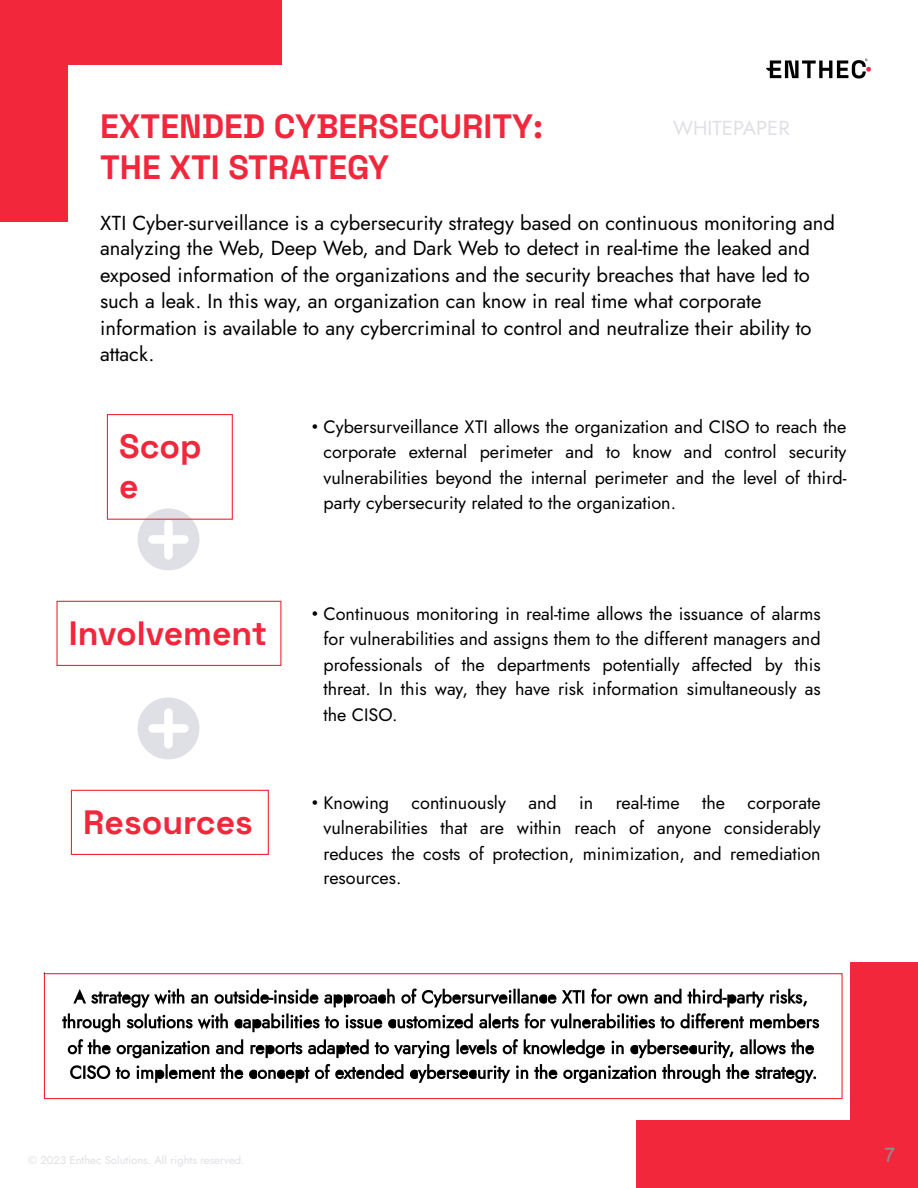
<style>
.page{position:relative;width:918px;height:1188px;background:#fff}
.page>*{position:absolute;margin:0;border:0;box-sizing:border-box;transform-origin:0 0}
.t1{font:700 33.75px/40.5px "Space Grotesk";color:#f2273b}
.t2{font:20.25px/26.4px "Jost";color:#000}
.t3{font:20.25px "Jost";color:#dfe0e5}
.t4{font:20.25px "Arial";color:#8f8f8f}
.t5{font:18px/25.2px "Jost";color:#000;text-align:justify}
.t6{font:11.25px "Jost";color:#dfe0e5}
.s1{font-family:"Arial"}
</style>
<div class="page">
<div style="left:0;top:0;width:67px;height:222px;background:#f2273b"></div>
<div style="left:0;top:0;width:281px;height:65px;background:#f2273b"></div>
<div style="left:851px;top:962px;width:67px;height:225px;background:#f2273b"></div>
<div style="left:637px;top:1121px;width:281px;height:67px;background:#f2273b"></div>
<div style="left:44px;top:973px;width:799px;height:126px;border:1px solid #f2273b"></div>
<svg style="left:62px;top:989px;width:757px;height:43px"></svg>
<svg style="left:68px;top:1039px;width:746px;height:19px"></svg>
<svg style="left:70px;top:1064px;width:746px;height:19px"></svg>
<img style="left:766px;top:58px;width:105px;height:21px">
<svg style="left:138px;top:508px;width:61px;height:62px"></svg>
<div style="left:148px;top:535px;width:41px;height:9px;background:#fff;border-radius:4px"></div>
<div style="left:164px;top:519px;width:9px;height:41px;background:#fff;border-radius:4px"></div>
<div style="left:107px;top:414px;width:126px;height:106px;border:1px solid #f2273b"></div>
<div style="left:56px;top:601px;width:225px;height:65px;border:1px solid #f2273b"></div>
<div style="left:71px;top:790px;width:198px;height:65px;border:1px solid #f2273b"></div>
<svg style="left:138px;top:698px;width:61px;height:61px"></svg>
<div style="left:148px;top:724px;width:41px;height:9px;background:#fff;border-radius:4px"></div>
<div style="left:164px;top:708px;width:9px;height:41px;background:#fff;border-radius:4px"></div>
<h1 class="t1" style="left:100px;top:106px;width:445px">EXTENDED CYBERSECURITY:</h1>
<p class="t3" style="left:673px;top:116px;width:118px">WHITEPAPER</p>
<h1 class="t1" style="left:100px;top:147px;width:291px">THE XTI STRATEGY</h1>
<p class="t2" style="left:100px;top:209px;width:737px">XTI Cyber-surveillance is a cybersecurity strategy based on continuous monitoring and analyzing the Web, Deep Web, and Dark Web to detect in real-time the leaked and exposed information of the organizations and the security breaches that have led to such a leak. In this way, an organization can know in real time what corporate information is available to any cybercriminal to control and neutralize their ability to attack.</p>
<h1 class="t1" style="left:119px;top:426px;width:84px">Scop e</h1>
<h1 class="t1" style="left:69px;top:613px;width:200px">Involvement</h1>
<h1 class="t1" style="left:83px;top:802px;width:171px">Resources</h1>
<p class="t5" style="left:323px;top:414px;width:525px;text-indent:-12px"><span class="s1">•</span> Cybersurveillance XTI allows the organization and CISO to reach the corporate external perimeter and to know and control security vulnerabilities beyond the internal perimeter and the level of third&shy;party cybersecurity related to the organization.</p>
<p class="t5" style="left:323px;top:601px;width:499px;text-indent:-12px"><span class="s1">•</span> Continuous monitoring in real-time allows the issuance of alarms for vulnerabilities and assigns them to the different managers and professionals of the departments potentially affected by this threat. In this way, they have risk information simultaneously as the CISO.</p>
<p class="t5" style="left:323px;top:790px;width:499px;text-indent:-12px"><span class="s1">•</span> Knowing continuously and in real-time the corporate vulnerabilities that are within reach of anyone considerably reduces the costs of protection, minimization, and remediation resources.</p>
<p class="t6" style="left:28px;top:1154px;width:218px">© 2023 Enthec Solutions. All rights reserved.</p>
<p class="t4" style="left:884px;top:1144px;width:13px">7</p>
</div>
